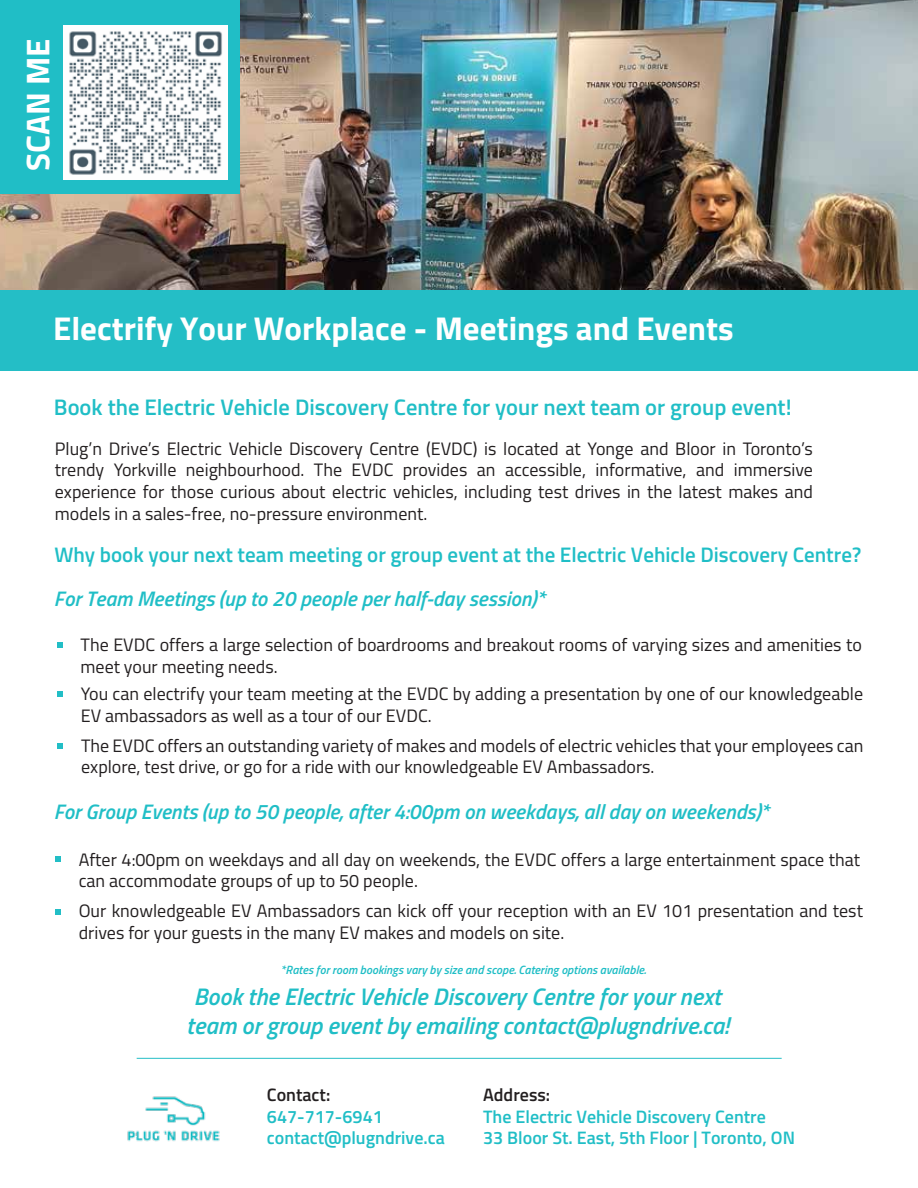
<style>
.page{position:relative;width:918px;height:1188px;background:#fff}
.page>*{position:absolute;margin:0;border:0;box-sizing:border-box;transform-origin:0 0}
.t1{font:700 33px "Titillium";color:#fff}
.t2{font:italic 600 24px/28.8px "Titillium";color:#20bec6;text-align:center}
.t3{font:600 22.5px "Titillium";color:#20bec6}
.t4{font:italic 600 21px "Titillium";color:#20bec6}
.t5{font:600 21px "Titillium";color:#20bec6}
.t6{font:18px/21.6px "Titillium";color:#231f20}
.t7{font:600 18px/21.6px "Titillium";color:#20bec6}
.t8{font:600 18px "Titillium";color:#231f20}
.t9{font:italic 600 12px "Titillium";color:#20bec6}
</style>
<div class="page">
<img style="left:0;top:0;width:918px;height:290px">
<div style="left:0;top:0;width:240px;height:193px;background:#20bec6"></div>
<div style="left:0;top:290px;width:918px;height:81px;background:#24bec6"></div>
<img style="left:127px;top:1096px;width:93px;height:46px">
<svg style="left:57px;top:643px;width:6px;height:5px"></svg>
<svg style="left:57px;top:691px;width:5px;height:5px"></svg>
<svg style="left:57px;top:744px;width:5px;height:5px"></svg>
<svg style="left:55px;top:856px;width:6px;height:6px"></svg>
<svg style="left:55px;top:910px;width:6px;height:5px"></svg>
<img style="left:63px;top:25px;width:164px;height:154px">
<hr style="left:137px;top:1058px;width:645px;height:1px;background:#24bec6">
<h1 class="t1" style="left:13px;top:171px;width:134px;rotate:-90deg">SCAN ME</h1>
<h1 class="t1" style="left:53px;top:303px;width:682px">Electrify Your Workplace - Meetings and Events</h1>
<p class="t3" style="left:54px;top:390px;width:739px">Book the Electric Vehicle Discovery Centre for your next team or group event!</p>
<p class="t6" style="left:55px;top:437px;width:760px;text-align:justify">Plug’n Drive’s Electric Vehicle Discovery Centre (EVDC) is located at Yonge and Bloor in Toronto’s trendy Yorkville neighbourhood. The EVDC provides an accessible, informative, and immersive experience for those curious about electric vehicles, including test drives in the latest makes and models in a sales-free, no-pressure environment.</p>
<p class="t5" style="left:54px;top:539px;width:808px">Why book your next team meeting or group event at the Electric Vehicle Discovery Centre?</p>
<p class="t4" style="left:54px;top:583px;width:493px">For Team Meetings (up to 20 people per half-day session)*</p>
<p class="t6" style="left:81px;top:633px;width:783px">The EVDC offers a large selection of boardrooms and breakout rooms of varying sizes and amenities to meet your meeting needs.</p>
<p class="t6" style="left:81px;top:682px;width:784px">You can electrify your team meeting at the EVDC by adding a presentation by one of our knowledgeable<br>EV ambassadors as well as a tour of our EVDC.</p>
<p class="t6" style="left:81px;top:734px;width:784px">The EVDC offers an outstanding variety of makes and models of electric vehicles that your employees can explore, test drive, or go for a ride with our knowledgeable EV Ambassadors.</p>
<p class="t4" style="left:54px;top:796px;width:717px">For Group Events (up to 50 people, after 4:00pm on weekdays, all day on weekends)*</p>
<p class="t6" style="left:79px;top:848px;width:783px">After 4:00pm on weekdays and all day on weekends, the EVDC offers a large entertainment space that can accommodate groups of up to 50 people.</p>
<p class="t6" style="left:79px;top:899px;width:786px">Our knowledgeable EV Ambassadors can kick off your reception with an EV 101 presentation and test drives for your guests in the many EV makes and models on site.</p>
<p class="t9" style="left:281px;top:961px;width:367px">*Rates for room bookings vary by size and scope. Catering options available.</p>
<h2 class="t2" style="left:186px;top:981px;width:544px">Book the Electric Vehicle Discovery Centre for your next team or group event by emailing contact@plugndrive.ca!</h2>
<p class="t8" style="left:267px;top:1081px;width:65px">Contact:</p>
<p class="t7" style="left:267px;top:1105px;width:180px">647-717-6941 contact@plugndrive.ca</p>
<p class="t8" style="left:483px;top:1081px;width:69px">Address:</p>
<p class="t7" style="left:483px;top:1105px;width:313px">The Electric Vehicle Discovery Centre<br>33 Bloor St. East, 5th Floor | Toronto, ON</p>
</div>
